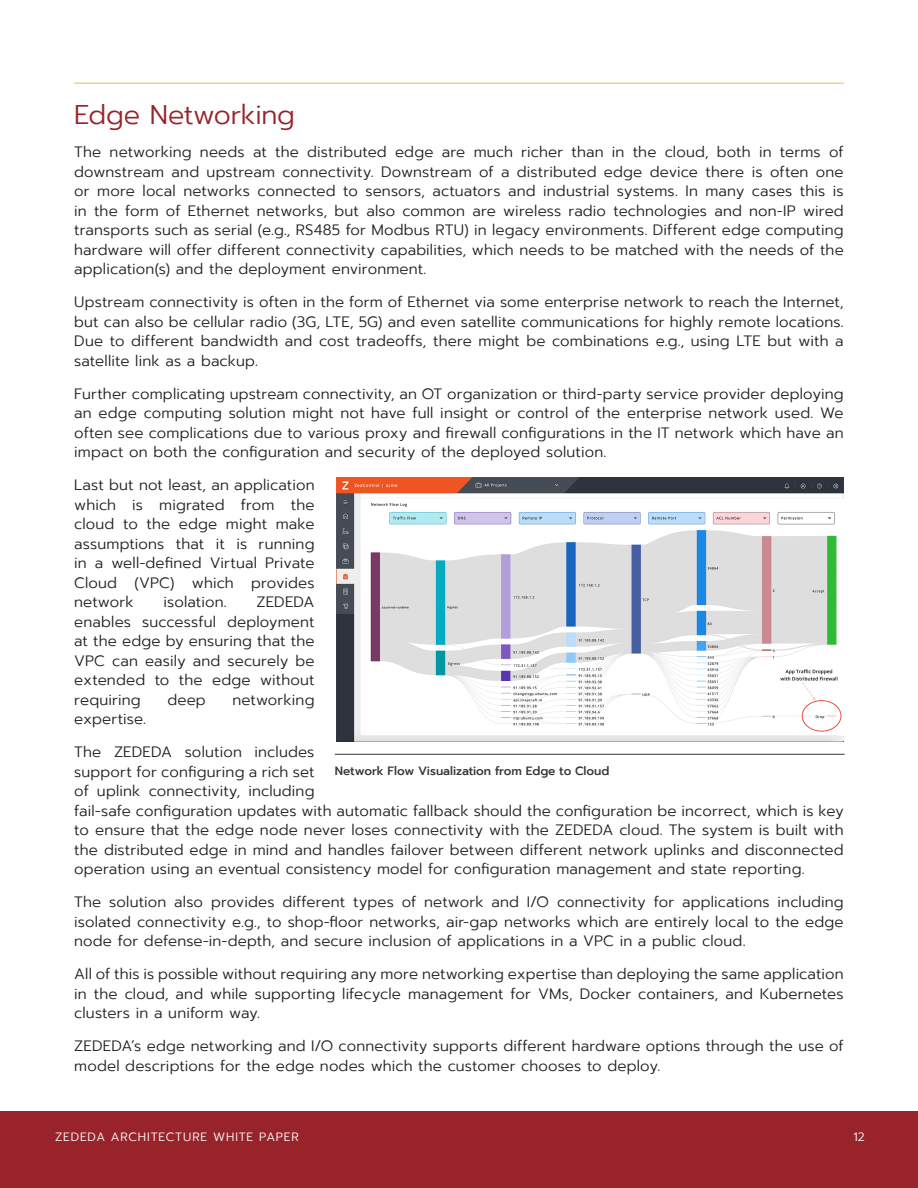
<style>
.page{position:relative;width:918px;height:1188px;background:#fff}
.page>*{position:absolute;margin:0;border:0;box-sizing:border-box;transform-origin:0 0}
.t1{font:300 27px "Prompt";letter-spacing:-.01em;color:#98232b}
.body{font:300 15px/19.5px "Prompt";letter-spacing:.01em;color:#231f20;text-align:justify}
.t2{font:500 12px "Prompt";letter-spacing:-.005em;color:#373834}
.t3{font:300 12px "Prompt";letter-spacing:.07em;color:#fff}
</style>
<div class="page">
<div style="left:0;top:1111px;width:918px;height:77px;background:#98232b"></div>
<hr style="left:74px;top:83px;width:770px;height:1px;background:#f4bc47">
<img style="left:336px;top:477px;width:508px;height:265px">
<hr style="left:335px;top:754px;width:510px;height:1px;background:#373834">
<p class="t1" style="left:74px;top:96px;width:222px">Edge Networking</p>
<p class="body" style="left:74px;top:142px;width:771px">The networking needs at the distributed edge are much richer than in the cloud, both in terms of downstream and upstream connectivity. Downstream of a distributed edge device there is often one or more local networks connected to sensors, actuators and industrial systems. In many cases this is in the form of Ethernet networks, but also common are wireless radio technologies and non-IP wired transports such as serial (e.g., RS485 for Modbus RTU) in legacy environments. Different edge computing hardware will offer different connectivity capabilities, which needs to be matched with the needs of the application(s) and the deployment environment.</p>
<p class="body" style="left:74px;top:292px;width:771px">Upstream connectivity is often in the form of Ethernet via some enterprise network to reach the Internet, but can also be cellular radio (3G, LTE, 5G) and even satellite communications for highly remote locations.<br>Due to different bandwidth and cost tradeoffs, there might be combinations e.g., using LTE but with a satellite link as a backup.</p>
<p class="body" style="left:74px;top:384px;width:771px">Further complicating upstream connectivity, an OT organization or third-party service provider deploying an edge computing solution might not have full insight or control of the enterprise network used. We often see complications due to various proxy and firewall configurations in the IT network which have an impact on both the configuration and security of the deployed solution.</p>
<p class="body" style="left:74px;top:475px;width:242px">Last but not least, an application which is migrated from the cloud to the edge might make assumptions that it is running in a well-defined Virtual Private Cloud (VPC) which provides network</p>
<p class="body" style="left:163px;top:592px;width:65px">isolation.</p>
<p class="body" style="left:74px;top:592px;width:242px;text-indent:182px">ZEDEDA enables successful deployment at the edge by ensuring that the VPC can easily and securely be extended to the edge without requiring</p>
<p class="body" style="left:167px;top:690px;width:40px">deep</p>
<p class="body" style="left:232px;top:690px;width:84px">networking</p>
<p class="body" style="left:74px;top:709px;width:73px">expertise.</p>
<p class="body" style="left:74px;top:742px;width:771px;text-align:left">The ZEDEDA solution includes<br>support for configuring a rich set<br>of uplink connectivity, including<br>fail-safe configuration updates with automatic fallback should the configuration be incorrect, which is key to ensure that the edge node never loses connectivity with the ZEDEDA cloud. The system is built with the distributed edge in mind and handles failover between different network uplinks and disconnected operation using an eventual consistency model for configuration management and state reporting.</p>
<p class="body" style="left:74px;top:892px;width:771px">The solution also provides different types of network and I/O connectivity for applications including isolated connectivity e.g., to shop-floor networks, air-gap networks which are entirely local to the edge node for defense-in-depth, and secure inclusion of applications in a VPC in a public cloud.</p>
<p class="body" style="left:74px;top:964px;width:771px">All of this is possible without requiring any more networking expertise than deploying the same application in the cloud, and while supporting lifecycle management for VMs, Docker containers, and Kubernetes clusters in a uniform way.</p>
<p class="body" style="left:74px;top:1036px;width:771px">ZEDEDA’s edge networking and I/O connectivity supports different hardware options through the use of model descriptions for the edge nodes which the customer chooses to deploy.</p>
<p class="t2" style="left:335px;top:762px;width:276px">Network Flow Visualization from Edge to Cloud</p>
<p class="t3" style="left:55px;top:1128px;width:245px">ZEDEDA ARCHITECTURE WHITE PAPER</p>
<p class="t3" style="left:853px;top:1128px;width:13px">12</p>
</div>
